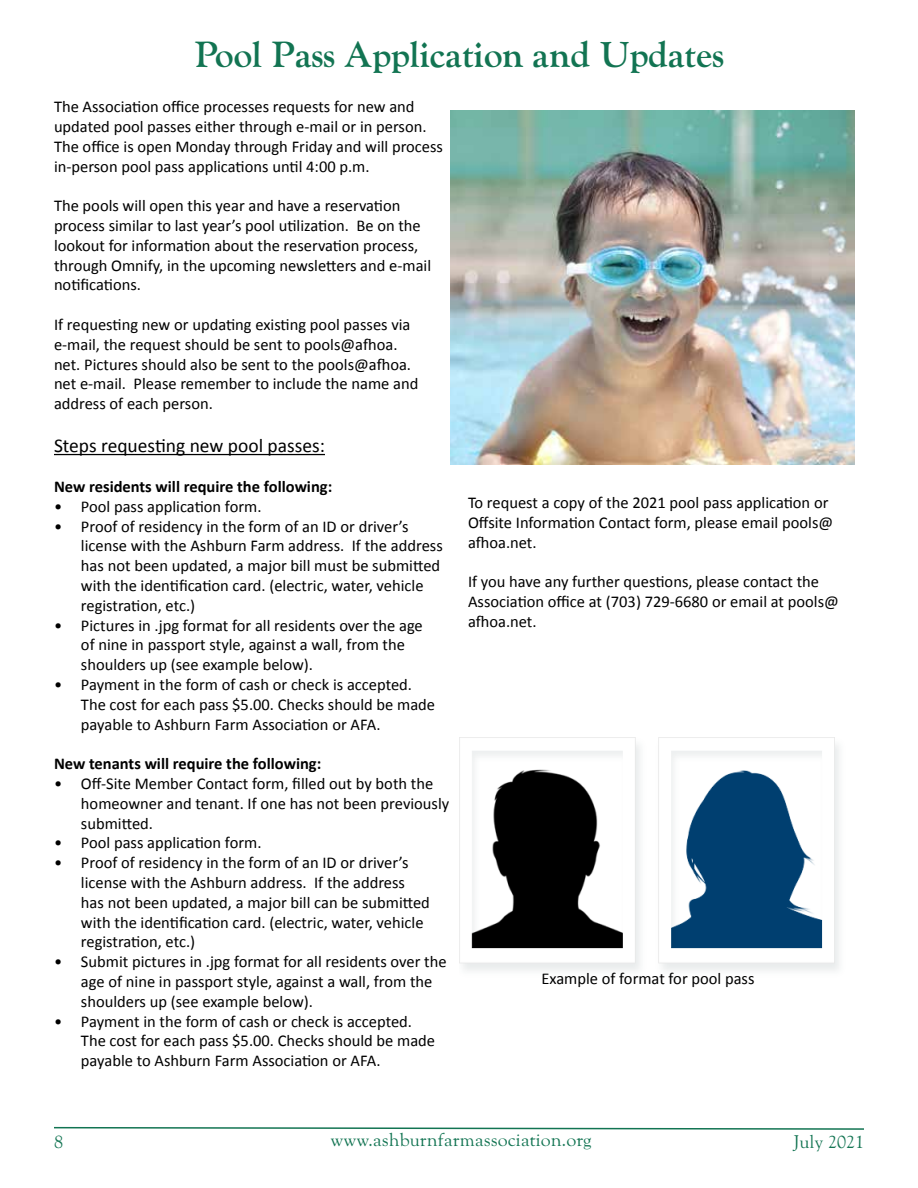
<style>
.page{position:relative;width:918px;height:1188px;background:#fff}
.page>*{position:absolute;margin:0;border:0;box-sizing:border-box;transform-origin:0 0}
.t1{font:700 36px "LTC Goudy Oldstyle Pro";color:#127452}
.t2{font:19.5px "Calibri";color:#000}
.t3{font:18px "LTC Goudy Oldstyle Pro";color:#127452}
.t4{font:16.5px/19.8px "Calibri";color:#000}
.t5{font:700 16.5px "Calibri";color:#000}
</style>
<div class="page">
<svg style="left:54px;top:1126px;width:810px;height:4px"></svg>
<hr style="left:54px;top:454px;width:271px;height:1px;background:#000">
<img style="left:459px;top:737px;width:380px;height:234px">
<img style="left:450px;top:111px;width:405px;height:353px">
<h1 class="t1" style="left:194px;top:33px;width:531px">Pool Pass Application and Updates</h1>
<p class="t4" style="left:54px;top:97px;width:391px">The Association office processes requests for new and updated pool passes either through e-mail or in person.<br>The office is open Monday through Friday and will process in-person pool pass applications until 4:00 p.m.</p>
<p class="t4" style="left:54px;top:196px;width:379px">The pools will open this year and have a reservation process similar to last year’s pool utilization. Be on the lookout for information about the reservation process, through Omnify, in the upcoming newsletters and e-mail notifications.</p>
<p class="t4" style="left:54px;top:315px;width:366px">If requesting new or updating existing pool passes via e-mail, the request should be sent to pools@afhoa. net. Pictures should also be sent to the pools@afhoa. net e-mail. Please remember to include the name and address of each person.</p>
<p class="t2" style="left:54px;top:434px;width:272px">Steps requesting new pool passes:</p>
<p class="t5" style="left:54px;top:476px;width:280px">New residents will require the following:</p>
<p class="t4" style="left:54px;top:496px;width:209px">• Pool pass application form.</p>
<p class="t4" style="left:81px;top:516px;width:363px;text-indent:-27px">• Proof of residency in the form of an ID or driver’s license with the Ashburn Farm address. If the address has not been updated, a major bill must be submitted with the identification card. (electric, water, vehicle registration, etc.)</p>
<p class="t4" style="left:81px;top:615px;width:343px;text-indent:-27px">• Pictures in .jpg format for all residents over the age of nine in passport style, against a wall, from the shoulders up (see example below).</p>
<p class="t4" style="left:81px;top:675px;width:356px;text-indent:-27px">• Payment in the form of cash or check is accepted.<br>The cost for each pass $5.00. Checks should be made payable to Ashburn Farm Association or AFA.</p>
<p class="t5" style="left:54px;top:753px;width:269px">New tenants will require the following:</p>
<p class="t4" style="left:81px;top:774px;width:370px;text-indent:-27px">• Off-Site Member Contact form, filled out by both the homeowner and tenant. If one has not been previously submitted.</p>
<p class="t4" style="left:54px;top:833px;width:209px">• Pool pass application form.</p>
<p class="t4" style="left:81px;top:853px;width:350px;text-indent:-27px">• Proof of residency in the form of an ID or driver’s license with the Ashburn address. If the address has not been updated, a major bill can be submitted with the identification card. (electric, water, vehicle registration, etc.)</p>
<p class="t4" style="left:81px;top:952px;width:367px;text-indent:-27px">• Submit pictures in .jpg format for all residents over the age of nine in passport style, against a wall, from the shoulders up (see example below).</p>
<p class="t4" style="left:81px;top:1011px;width:356px;text-indent:-27px">• Payment in the form of cash or check is accepted.<br>The cost for each pass $5.00. Checks should be made payable to Ashburn Farm Association or AFA.</p>
<p class="t4" style="left:468px;top:493px;width:367px">To request a copy of the 2021 pool pass application or<br>Offsite Information Contact form, please email pools@ afhoa.net.</p>
<p class="t4" style="left:468px;top:572px;width:372px">If you have any further questions, please contact the<br>Association office at (703) 729-6680 or email at pools@ afhoa.net.</p>
<p class="t4" style="left:541px;top:969px;width:215px">Example of format for pool pass</p>
<p class="t3" style="left:54px;top:1131px;width:10px">8</p>
<p class="t3" style="left:330px;top:1130px;width:263px">www.ashburnfarmassociation.org</p>
<p class="t3" style="left:793px;top:1131px;width:72px">July 2021</p>
</div>
